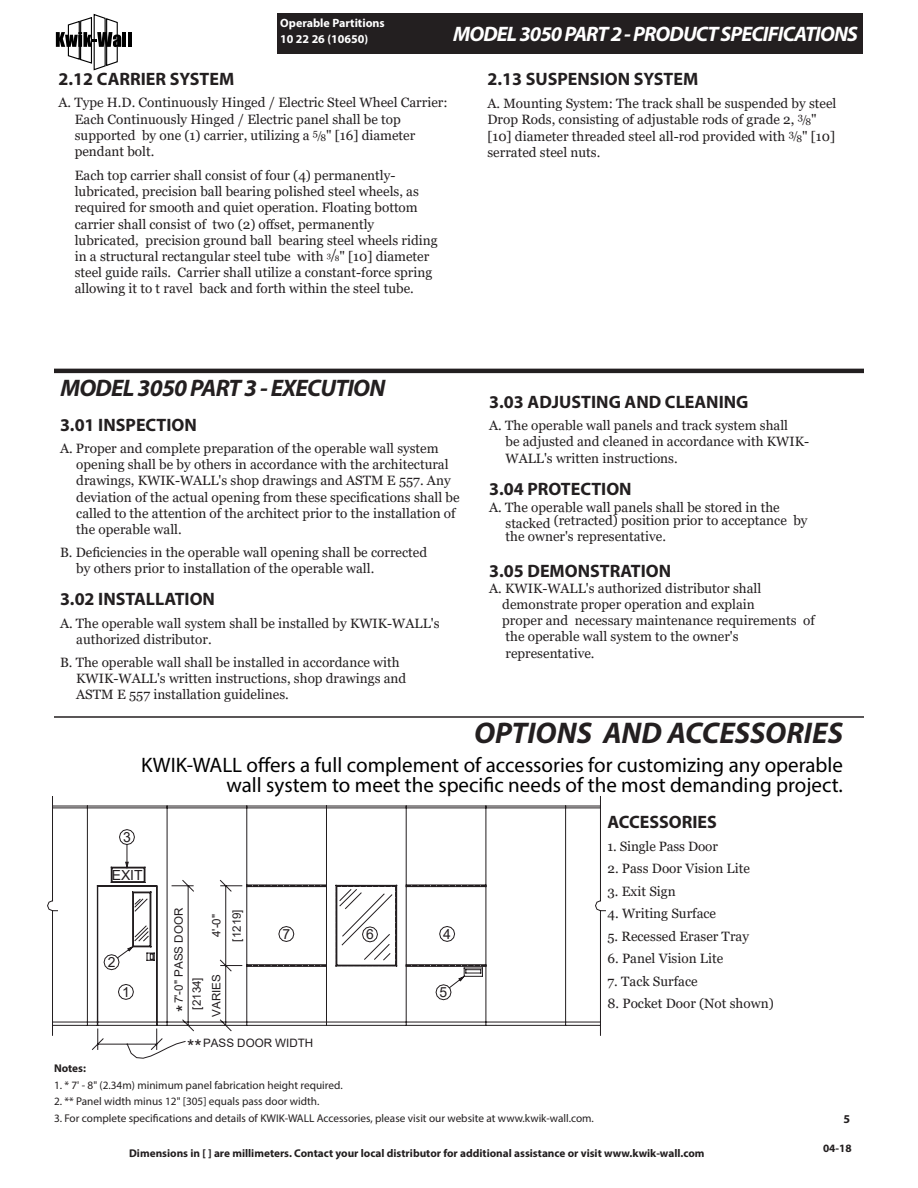
<style>
.page{position:relative;width:918px;height:1188px;background:#fff}
.page>*{position:absolute;margin:0;border:0;box-sizing:border-box;transform-origin:0 0}
.t1{font:italic 700 30px "Myriad Pro";color:#231f20}
.t2{font:italic 700 24px "Myriad Pro";letter-spacing:-.03em;color:#231f20}
.t3{font:21px/19.5px "Myriad Pro";color:#000;text-align:right}
.t4{font:italic 700 21px "Myriad Pro";letter-spacing:-.04em;color:#fff}
.t5{font:18.6px "Arial";color:#221d1f}
.t6{font:700 18px "Myriad Pro";color:#231f20}
.t7{font:13.95px "Arial";color:#221d1f}
.t8{font:13.5px/16.2px "Georgia";color:#231f20}
.t9{font:700 12px/16.5px "Myriad Pro";color:#fff}
.t10{font:700 12px "Myriad Pro";color:#231f20}
.t11{font:11.55px "Arial";color:#221d1f}
.t12{font:11.25px "Myriad Pro";color:#231f20}
.t13{font:700 11.25px "Myriad Pro";color:#231f20}
.s1{font-size:10.5px}
.s2{font-size:9.6px}
.s3{font-size:7.8px}
</style>
<div class="page">
<div style="left:277px;top:14px;width:586px;height:40px;background:#231f20"></div>
<svg style="left:56px;top:13px;width:65px;height:58px"></svg>
<hr style="left:123px;top:32px;width:3px;height:15px;background:#000">
<hr style="left:128px;top:32px;width:3px;height:15px;background:#000">
<svg style="left:47px;top:796px;width:559px;height:263px"></svg>
<svg style="left:103px;top:884px;width:380px;height:116px"></svg>
<svg style="left:117px;top:829px;width:18px;height:130px"></svg>
<hr style="left:54px;top:369px;width:810px;height:4px;background:#231f20">
<hr style="left:54px;top:716px;width:810px;height:2px;background:#231f20">
<p class="t9" style="left:280px;top:14px;width:106px">Operable Partitions<br>10 22 26 (10650)</p>
<p class="t4" style="left:453px;top:21px;width:406px">MODEL 3050 PART 2 - PRODUCT SPECIFICATIONS</p>
<p class="t6" style="left:58px;top:67px;width:177px">2.12 CARRIER SYSTEM</p>
<p class="t8" style="left:58px;top:95px;width:391px">A. Type H.D. Continuously Hinged / Electric Steel Wheel Carrier:</p>
<p class="t8" style="left:75px;top:111px;width:342px">Each Continuously Hinged / Electric panel shall be top supported by one (1) carrier, utilizing a <sup>5</sup><span class="s1">/</span><span class="s2">8</span>" [16] diameter pendant bolt.</p>
<p class="t8" style="left:75px;top:167px;width:346px">Each top carrier shall consist of four (4) permanently&shy;lubricated, precision ball bearing polished steel wheels, as required for smooth and quiet operation. Floating bottom</p>
<p class="t8" style="left:75px;top:216px;width:364px">carrier shall consist of two (2) offset, permanently lubricated, precision ground ball bearing steel wheels riding in a structural rectangular steel tube with <sup>3</sup>/<span class="s3">8</span>" [10] diameter steel guide rails. Carrier shall utilize a constant-force spring allowing it to t ravel back and forth within the steel tube.</p>
<p class="t6" style="left:488px;top:68px;width:212px">2.13 SUSPENSION SYSTEM</p>
<p class="t8" style="left:488px;top:95px;width:350px">A. Mounting System: The track shall be suspended by steel Drop Rods, consisting of adjustable rods of grade 2, <sup>3</sup><span class="s1">/</span><span class="s2">8</span>" [10] diameter threaded steel all-rod provided with <sup>3</sup><span class="s1">/</span><span class="s2">8</span>" [10] serrated steel nuts.</p>
<p class="t2" style="left:61px;top:372px;width:326px">MODEL 3050 PART 3 - EXECUTION</p>
<p class="t6" style="left:60px;top:413px;width:138px">3.01 INSPECTION</p>
<p class="t8" style="left:60px;top:441px;width:380px">A. Proper and complete preparation of the operable wall system</p>
<p class="t8" style="left:76px;top:457px;width:376px">opening shall be by others in accordance with the architectural drawings, KWIK-WALL's shop drawings and ASTM E 557. Any</p>
<p class="t8" style="left:76px;top:489px;width:385px">deviation of the actual opening from these specifications shall be called to the attention of the architect prior to the installation of</p>
<p class="t8" style="left:76px;top:522px;width:107px">the operable wall.</p>
<p class="t8" style="left:60px;top:544px;width:369px">B. Deficiencies in the operable wall opening shall be corrected</p>
<p class="t8" style="left:76px;top:560px;width:300px">by others prior to installation of the operable wall.</p>
<p class="t6" style="left:60px;top:588px;width:157px">3.02 INSTALLATION</p>
<p class="t8" style="left:60px;top:615px;width:381px">A. The operable wall system shall be installed by KWIK-WALL's</p>
<p class="t8" style="left:76px;top:632px;width:137px">authorized distributor.</p>
<p class="t8" style="left:60px;top:654px;width:341px">B. The operable wall shall be installed in accordance with</p>
<p class="t8" style="left:76px;top:670px;width:332px">KWIK-WALL's written instructions, shop drawings and</p>
<p class="t8" style="left:76px;top:687px;width:214px">ASTM E 557 installation guidelines.</p>
<p class="t6" style="left:489px;top:390px;width:261px">3.03 ADJUSTING AND CLEANING</p>
<p class="t8" style="left:506px;top:418px;width:305px;text-indent:-16px">A. The operable wall panels and track system shall<br>be adjusted and cleaned in accordance with KWIK-<br>WALL's written instructions.</p>
<p class="t6" style="left:489px;top:477px;width:144px">3.04 PROTECTION</p>
<p class="t8" style="left:506px;top:501px;width:304px;line-height:13.2px;text-indent:-16px">A. The operable wall panels shall be stored in the stacked (retracted) position prior to acceptance by</p>
<p class="t8" style="left:506px;top:528px;width:162px">the owner's representative.</p>
<p class="t6" style="left:489px;top:559px;width:184px">3.05 DEMONSTRATION</p>
<p class="t8" style="left:502px;top:580px;width:314px;text-indent:-13px">A. KWIK-WALL's authorized distributor shall demonstrate proper operation and explain<br>proper and necessary maintenance requirements of the operable wall system to the owner's</p>
<p class="t8" style="left:506px;top:645px;width:91px">representative.</p>
<p class="t1" style="left:474px;top:713px;width:370px">OPTIONS AND ACCESSORIES</p>
<p class="t3" style="left:141px;top:755px;width:703px">KWIK-WALL offers a full complement of accessories for customizing any operable wall system to meet the specific needs of the most demanding project.</p>
<p class="t6" style="left:608px;top:811px;width:111px">ACCESSORIES</p>
<p class="t8" style="left:608px;top:838px;width:112px">1. Single Pass Door</p>
<p class="t8" style="left:608px;top:861px;width:144px">2. Pass Door Vision Lite</p>
<p class="t8" style="left:608px;top:883px;width:70px">3. Exit Sign</p>
<p class="t8" style="left:608px;top:906px;width:110px">4. Writing Surface</p>
<p class="t8" style="left:608px;top:928px;width:143px">5. Recessed Eraser Tray</p>
<p class="t8" style="left:608px;top:951px;width:117px">6. Panel Vision Lite</p>
<p class="t8" style="left:608px;top:973px;width:92px">7. Tack Surface</p>
<p class="t8" style="left:608px;top:996px;width:168px">8. Pocket Door (Not shown)</p>
<p class="t7" style="left:123px;top:827px;width:9px">3</p>
<p class="t7" style="left:112px;top:865px;width:32px">EXIT</p>
<p class="t11" style="left:171px;top:1003px;width:97px;rotate:-90deg">7'-0" PASS DOOR</p>
<p class="t11" style="left:229px;top:942px;width:34px;rotate:-90deg">[1219]</p>
<p class="t11" style="left:208px;top:937px;width:25px;rotate:-90deg">4'-0"</p>
<p class="t7" style="left:443px;top:924px;width:9px">4</p>
<p class="t7" style="left:282px;top:924px;width:9px">7</p>
<p class="t7" style="left:366px;top:925px;width:9px">6</p>
<p class="t7" style="left:108px;top:953px;width:9px">2</p>
<p class="t11" style="left:208px;top:1017px;width:44px;rotate:-90deg">VARIES</p>
<p class="t11" style="left:189px;top:1010px;width:34px;rotate:-90deg">[2134]</p>
<p class="t7" style="left:122px;top:982px;width:9px">1</p>
<p class="t7" style="left:440px;top:983px;width:9px">5</p>
<h3 class="t5" style="left:171px;top:1012px;width:9px;rotate:-90deg">*</h3>
<p class="t11" style="left:203px;top:1035px;width:112px">PASS DOOR WIDTH</p>
<h3 class="t5" style="left:187px;top:1033px;width:16px">**</h3>
<p class="t13" style="left:54px;top:1061px;width:34px">Notes:</p>
<p class="t12" style="left:54px;top:1078px;width:290px">1. * 7' - 8" (2.34m) minimum panel fabrication height required.</p>
<p class="t12" style="left:54px;top:1095px;width:267px">2. ** Panel width minus 12" [305] equals pass door width.</p>
<p class="t12" style="left:54px;top:1111px;width:541px">3. For complete specifications and details of KWIK-WALL Accessories, please visit our website at www.kwik-wall.com.</p>
<p class="t13" style="left:129px;top:1145px;width:577px">Dimensions in [ ] are millimeters. Contact your local distributor for additional assistance or visit www.kwik-wall.com</p>
<p class="t10" style="left:843px;top:1111px;width:8px">5</p>
<p class="t13" style="left:823px;top:1141px;width:30px">04-18</p>
</div>
